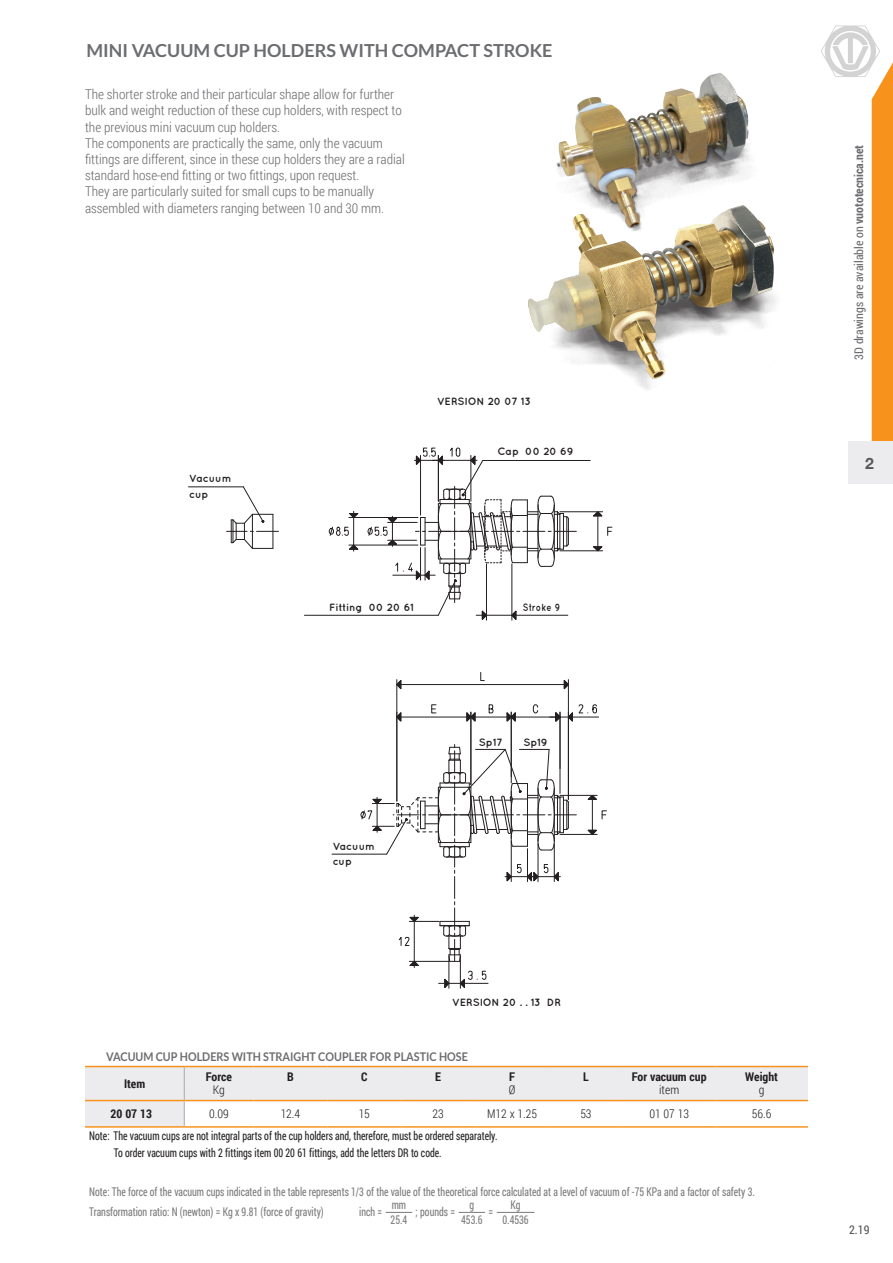
<style>
.page{position:relative;width:893px;height:1263px;background:#fff}
.page>*{position:absolute;margin:0;border:0;box-sizing:border-box;transform-origin:0 0}
.Titolo_prodotto{font:700 18px "Lato";color:#6c6d70}
.t1{font:700 15.75px "Helvetica Neue LT Std";color:#57585a}
.t2{font:300 13.5px/16.2px "Roboto Condensed";color:#6c6d70}
.Note{font:12px/19.8px "Roboto Condensed";color:#231f20;scale:.81 1}
.Intestazione_tabella{font:700 12px "Lato";color:#6c6d70;scale:.9 1}
.t3{font:12px "Roboto Condensed";color:#6c6d70}
.Titolo_tabella{font:700 12px "Roboto Condensed";color:#231f20}
.Titolo_tabella_Light{font:300 12px "Roboto Condensed";color:#231f20}
.t4{font:12px "Roboto Condensed";color:#57585a}
.Titolo_tabella-2{font:300 12px "Roboto Condensed";color:#231f20}
.t5{font:700 10.5px/15.6px "Quicksand";color:#231f20}
.t6{font:700 10.5px "Quicksand";color:#231f20;scale:.8 1}
.s1{font-weight:700}
</style>
<div class="page">
<img style="left:528px;top:73px;width:248px;height:317px">
<hr style="left:401px;top:717px;width:66px;height:1px;background:#231f20">
<div style="left:431px;top:704px;width:5px;height:9px;border:1px solid #231f20"></div>
<svg style="left:396px;top:712px;width:6px;height:10px"></svg>
<hr style="left:475px;top:717px;width:32px;height:1px;background:#231f20">
<hr style="left:471px;top:712px;width:1px;height:73px;background:#231f20">
<svg style="left:488px;top:704px;width:6px;height:10px"></svg>
<svg style="left:466px;top:712px;width:10px;height:10px"></svg>
<hr style="left:515px;top:717px;width:41px;height:1px;background:#231f20">
<hr style="left:511px;top:712px;width:1px;height:71px;background:#231f20">
<svg style="left:532px;top:704px;width:7px;height:10px"></svg>
<svg style="left:506px;top:712px;width:10px;height:10px"></svg>
<hr style="left:560px;top:712px;width:1px;height:57px;background:#231f20">
<svg style="left:550px;top:704px;width:49px;height:18px"></svg>
<hr style="left:592px;top:799px;width:1px;height:31px;background:#231f20">
<hr style="left:560px;top:834px;width:37px;height:1px;background:#231f20">
<hr style="left:560px;top:795px;width:37px;height:1px;background:#231f20">
<svg style="left:601px;top:810px;width:6px;height:10px"></svg>
<svg style="left:587px;top:829px;width:11px;height:6px"></svg>
<svg style="left:587px;top:795px;width:11px;height:5px"></svg>
<hr style="left:401px;top:684px;width:163px;height:1px;background:#231f20">
<hr style="left:397px;top:680px;width:1px;height:121px;background:#231f20">
<hr style="left:568px;top:680px;width:1px;height:119px;background:#231f20">
<svg style="left:480px;top:672px;width:5px;height:9px"></svg>
<svg style="left:396px;top:680px;width:6px;height:10px"></svg>
<svg style="left:563px;top:680px;width:6px;height:10px"></svg>
<hr style="left:349px;top:545px;width:69px;height:1px;background:#231f20">
<hr style="left:349px;top:517px;width:69px;height:1px;background:#231f20">
<svg style="left:328px;top:511px;width:31px;height:40px"></svg>
<hr style="left:598px;top:516px;width:1px;height:31px;background:#231f20">
<hr style="left:560px;top:550px;width:43px;height:1px;background:#231f20">
<hr style="left:560px;top:511px;width:43px;height:1px;background:#231f20">
<svg style="left:607px;top:526px;width:6px;height:10px"></svg>
<svg style="left:593px;top:546px;width:10px;height:5px"></svg>
<svg style="left:593px;top:511px;width:10px;height:6px"></svg>
<hr style="left:483px;top:460px;width:107px;height:1px;background:#231f20">
<hr style="left:304px;top:615px;width:134px;height:1px;background:#231f20">
<hr style="left:188px;top:487px;width:55px;height:1px;background:#231f20">
<svg style="left:227px;top:486px;width:52px;height:63px"></svg>
<hr style="left:332px;top:854px;width:55px;height:1px;background:#231f20">
<svg style="left:360px;top:734px;width:216px;height:255px"></svg>
<svg style="left:367px;top:447px;width:209px;height:174px"></svg>
<svg style="left:821px;top:25px;width:72px;height:416px"></svg>
<div style="left:848px;top:441px;width:45px;height:42px;background:#ececee"></div>
<svg style="left:85px;top:1067px;width:723px;height:59px"></svg>
<hr style="left:85px;top:1100px;width:99px;height:1px;background:#f7931d">
<hr style="left:184px;top:1100px;width:69px;height:1px;background:#f7931d">
<hr style="left:253px;top:1100px;width:74px;height:1px;background:#f7931d">
<hr style="left:327px;top:1100px;width:74px;height:1px;background:#f7931d">
<hr style="left:401px;top:1100px;width:74px;height:1px;background:#f7931d">
<hr style="left:475px;top:1100px;width:74px;height:1px;background:#f7931d">
<hr style="left:549px;top:1100px;width:74px;height:1px;background:#f7931d">
<hr style="left:623px;top:1100px;width:92px;height:1px;background:#f7931d">
<hr style="left:715px;top:1100px;width:93px;height:1px;background:#f7931d">
<hr style="left:85px;top:1126px;width:99px;height:2px;background:#f7931d">
<hr style="left:184px;top:1126px;width:69px;height:2px;background:#f7931d">
<hr style="left:253px;top:1126px;width:74px;height:2px;background:#f7931d">
<hr style="left:327px;top:1126px;width:74px;height:2px;background:#f7931d">
<hr style="left:401px;top:1126px;width:74px;height:2px;background:#f7931d">
<hr style="left:475px;top:1126px;width:74px;height:2px;background:#f7931d">
<hr style="left:549px;top:1126px;width:74px;height:2px;background:#f7931d">
<hr style="left:623px;top:1126px;width:92px;height:2px;background:#f7931d">
<hr style="left:715px;top:1126px;width:93px;height:2px;background:#f7931d">
<hr style="left:85px;top:1066px;width:99px;height:1px;background:#f7931d">
<hr style="left:184px;top:1066px;width:69px;height:1px;background:#f7931d">
<hr style="left:253px;top:1066px;width:74px;height:1px;background:#f7931d">
<hr style="left:327px;top:1066px;width:74px;height:1px;background:#f7931d">
<hr style="left:401px;top:1066px;width:74px;height:1px;background:#f7931d">
<hr style="left:475px;top:1066px;width:74px;height:1px;background:#f7931d">
<hr style="left:549px;top:1066px;width:74px;height:1px;background:#f7931d">
<hr style="left:623px;top:1066px;width:92px;height:1px;background:#f7931d">
<hr style="left:715px;top:1066px;width:93px;height:1px;background:#f7931d">
<svg style="left:386px;top:1212px;width:26px;height:1px"></svg>
<svg style="left:459px;top:1212px;width:26px;height:1px"></svg>
<hr style="left:497px;top:1212px;width:37px;height:1px;background:#231f20">
<div style="left:520px;top:736px;width:31px;height:11px;background:#fff"></div>
<div style="left:475px;top:736px;width:32px;height:11px;background:#fff"></div>
<p class="Titolo_prodotto" style="left:87px;top:40px;width:467px">MINI VACUUM CUP HOLDERS WITH COMPACT STROKE</p>
<p class="t2" style="left:85px;top:86px;width:318px">The shorter stroke and their particular shape allow for further bulk and weight reduction of these cup holders, with respect to the previous mini vacuum cup holders.</p>
<p class="t2" style="left:85px;top:134px;width:321px">The components are practically the same, only the vacuum fittings are different, since in these cup holders they are a radial standard hose-end fitting or two fittings, upon request.</p>
<p class="t2" style="left:85px;top:183px;width:301px">They are particularly suited for small cups to be manually assembled with diameters ranging between 10 and 30 mm.</p>
<p class="t5" style="left:437px;top:393px;width:95px">VERSION 20 07 13</p>
<p class="t5" style="left:189px;top:470px;width:44px">Vacuum cup</p>
<p class="t5" style="left:497px;top:443px;width:78px">Cap 00 20 69</p>
<p class="t5" style="left:329px;top:599px;width:86px">Fitting 00 20 61</p>
<p class="t6" style="left:523px;top:601px;width:48px">Stroke 9</p>
<p class="t5" style="left:333px;top:838px;width:44px">Vacuum cup</p>
<p class="t5" style="left:479px;top:734px;width:25px">Sp17</p>
<p class="t5" style="left:523px;top:734px;width:26px">Sp19</p>
<p class="t5" style="left:452px;top:994px;width:110px">VERSION 20 . . 13 DR</p>
<p class="Intestazione_tabella" style="left:106px;top:1050px;width:403px">VACUUM CUP HOLDERS WITH STRAIGHT COUPLER FOR PLASTIC HOSE</p>
<p class="Titolo_tabella" style="left:124px;top:1075px;width:23px">Item</p>
<p class="Titolo_tabella" style="left:206px;top:1069px;width:28px">Force</p>
<p class="Titolo_tabella" style="left:287px;top:1069px;width:8px">B</p>
<p class="Titolo_tabella" style="left:361px;top:1069px;width:8px">C</p>
<p class="Titolo_tabella" style="left:435px;top:1069px;width:7px">E</p>
<p class="Titolo_tabella" style="left:509px;top:1069px;width:7px">F</p>
<p class="Titolo_tabella" style="left:583px;top:1069px;width:7px">L</p>
<p class="Titolo_tabella" style="left:632px;top:1069px;width:76px">For vacuum cup</p>
<p class="Titolo_tabella" style="left:745px;top:1069px;width:34px">Weight</p>
<p class="Titolo_tabella_Light" style="left:213px;top:1081px;width:13px">Kg</p>
<p class="Titolo_tabella_Light" style="left:509px;top:1081px;width:8px">Ø</p>
<p class="Titolo_tabella-2" style="left:659px;top:1081px;width:22px">item</p>
<p class="Titolo_tabella_Light" style="left:759px;top:1081px;width:7px">g</p>
<p class="Note" style="left:89px;top:1125px;width:505px">Note: The vacuum cups are not integral parts of the cup holders and, therefore, must be ordered separately.</p>
<p class="Note" style="left:114px;top:1142px;width:406px">To order vacuum cups with 2 fittings item 00 20 61 fittings, add the letters DR to code.</p>
<p class="Titolo_tabella" style="left:111px;top:1105px;width:43px">20 07 13</p>
<p class="Titolo_tabella_Light" style="left:209px;top:1105px;width:21px">0.09</p>
<p class="Titolo_tabella_Light" style="left:281px;top:1105px;width:21px">12.4</p>
<p class="Titolo_tabella_Light" style="left:359px;top:1105px;width:13px">15</p>
<p class="Titolo_tabella_Light" style="left:433px;top:1105px;width:13px">23</p>
<p class="Titolo_tabella_Light" style="left:487px;top:1105px;width:51px">M12 x 1.25</p>
<p class="Titolo_tabella_Light" style="left:580px;top:1105px;width:13px">53</p>
<p class="Titolo_tabella_Light" style="left:649px;top:1105px;width:41px">01 07 13</p>
<p class="Titolo_tabella_Light" style="left:752px;top:1105px;width:21px">56.6</p>
<p class="Note" style="left:89px;top:1182px;width:823px">Note: The force of the vacuum cups indicated in the table represents 1/3 of the value of the theoretical force calculated at a level of vacuum of -75 KPa and a factor of safety 3.<br>Transformation ratio: N (newton) = Kg x 9.81 (force of gravity)</p>
<p class="Note" style="left:511px;top:1194px;width:14px">Kg</p>
<p class="Note" style="left:392px;top:1194px;width:19px">mm</p>
<p class="Note" style="left:469px;top:1194px;width:7px">g</p>
<p class="Note" style="left:359px;top:1201px;width:30px">inch =</p>
<p class="Note" style="left:416px;top:1201px;width:50px">; pounds =</p>
<p class="Note" style="left:489px;top:1201px;width:7px">=</p>
<p class="Note" style="left:391px;top:1209px;width:22px">25.4</p>
<p class="Note" style="left:461px;top:1209px;width:28px">453.6</p>
<p class="Note" style="left:503px;top:1209px;width:34px">0.4536</p>
<p class="t3" style="left:850px;top:360px;width:216px;rotate:-90deg">3D drawings are available on <span class="s1">vuototecnica.net</span></p>
<h2 class="t1" style="left:865px;top:454px;width:10px">2</h2>
<p class="t4" style="left:849px;top:1221px;width:22px">2.19</p>
</div>
